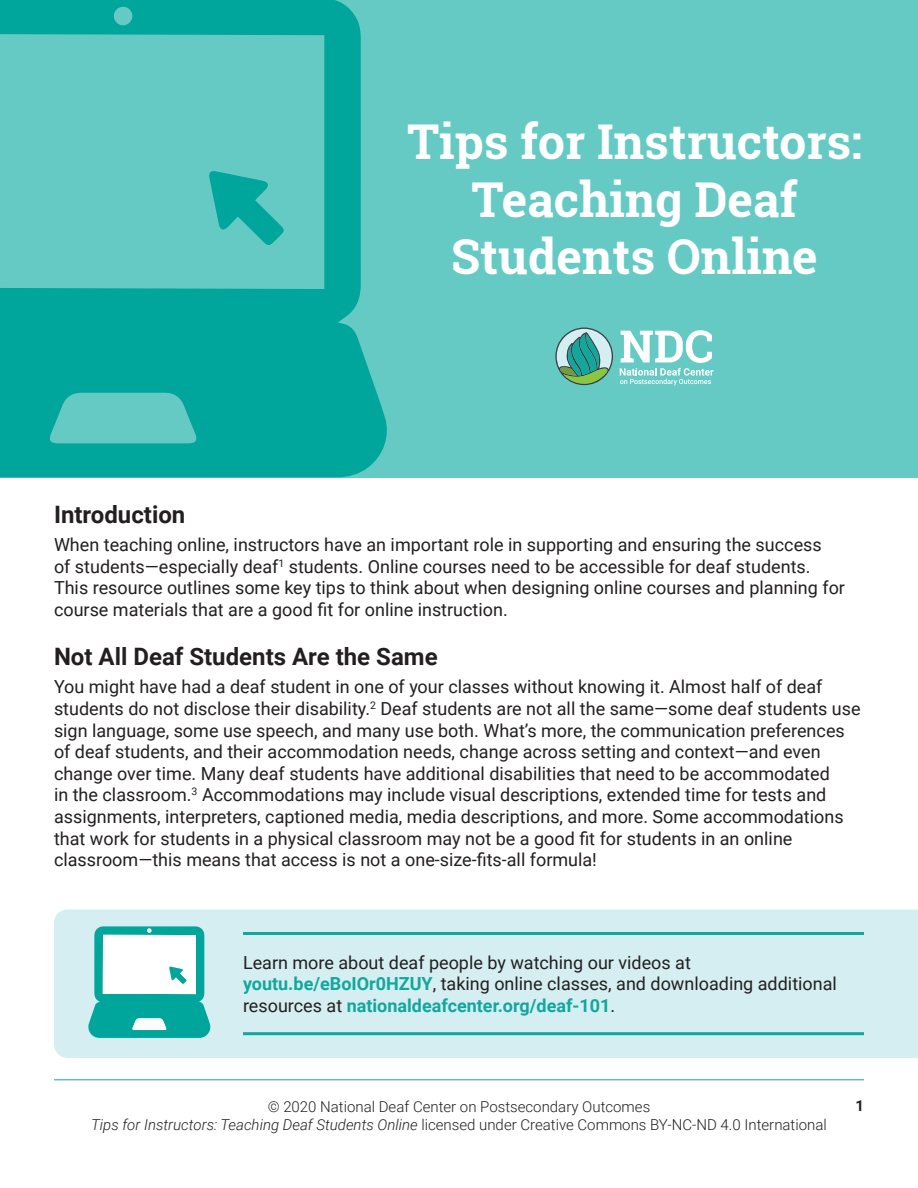
<style>
.page{position:relative;width:918px;height:1188px;background:#fff}
.page>*{position:absolute;margin:0;border:0;box-sizing:border-box;transform-origin:0 0}
.t1{font:700 48px/57.6px "Roboto Slab";color:#fff;text-align:center}
.Subheader{font:700 24px "Roboto";color:#231f20}
.Call_out_box_text{font:18px/21.6px "Roboto";color:#231f20}
.t2{font:300 15px/18px "Roboto";color:#231f20;text-align:center}
.t3{font:700 15px "Roboto";color:#231f20}
.s1{font-weight:700;color:#12a79d}
.s2{font-style:italic}
</style>
<div class="page">
<hr style="left:54px;top:1080px;width:810px;height:1px;background:#12a79d">
<div style="left:0;top:0;width:918px;height:477px;background:#66cac4"></div>
<svg style="left:0;top:0;width:387px;height:477px"></svg>
<svg style="left:209px;top:170px;width:75px;height:76px"></svg>
<svg style="left:555px;top:328px;width:58px;height:57px"></svg>
<svg style="left:620px;top:330px;width:94px;height:56px"></svg>
<div style="left:54px;top:909px;width:864px;height:149px;background:#d5eef1"></div>
<hr style="left:243px;top:932px;width:621px;height:3px;background:#12a79d">
<hr style="left:243px;top:1032px;width:621px;height:3px;background:#12a79d">
<svg style="left:88px;top:926px;width:123px;height:112px"></svg>
<p class="t1" style="left:407px;top:112px;width:456px">Tips for Instructors:<br>Teaching Deaf<br>Students Online</p>
<p class="Subheader" style="left:54px;top:497px;width:133px">Introduction</p>
<p class="Call_out_box_text" style="left:54px;top:533px;width:793px">When teaching online, instructors have an important role in supporting and ensuring the success<br>of students—especially deaf<sup>1</sup> students. Online courses need to be accessible for deaf students.<br>This resource outlines some key tips to think about when designing online courses and planning for course materials that are a good fit for online instruction.</p>
<p class="Subheader" style="left:54px;top:640px;width:385px">Not All Deaf Students Are the Same</p>
<p class="Call_out_box_text" style="left:54px;top:675px;width:808px">You might have had a deaf student in one of your classes without knowing it. Almost half of deaf students do not disclose their disability.<sup>2</sup> Deaf students are not all the same—some deaf students use sign language, some use speech, and many use both. What’s more, the communication preferences of deaf students, and their accommodation needs, change across setting and context—and even change over time. Many deaf students have additional disabilities that need to be accommodated<br>in the classroom.<sup>3</sup> Accommodations may include visual descriptions, extended time for tests and assignments, interpreters, captioned media, media descriptions, and more. Some accommodations that work for students in a physical classroom may not be a good fit for students in an online classroom—this means that access is not a one-size-fits-all formula!</p>
<p class="Call_out_box_text" style="left:243px;top:951px;width:595px">Learn more about deaf people by watching our videos at <span class="s1">youtu.be/eBoIOr0HZUY</span>, taking online classes, and downloading additional resources at <span class="s1">nationaldeafcenter.org/deaf-101</span>.</p>
<p class="t2" style="left:91px;top:1097px;width:737px">© 2020 National Deaf Center on Postsecondary Outcomes<br><span class="s2">Tips for Instructors: Teaching Deaf Students Online</span> licensed under Creative Commons BY-NC-ND 4.0 International</p>
<p class="t3" style="left:855px;top:1095px;width:10px">1</p>
</div>
